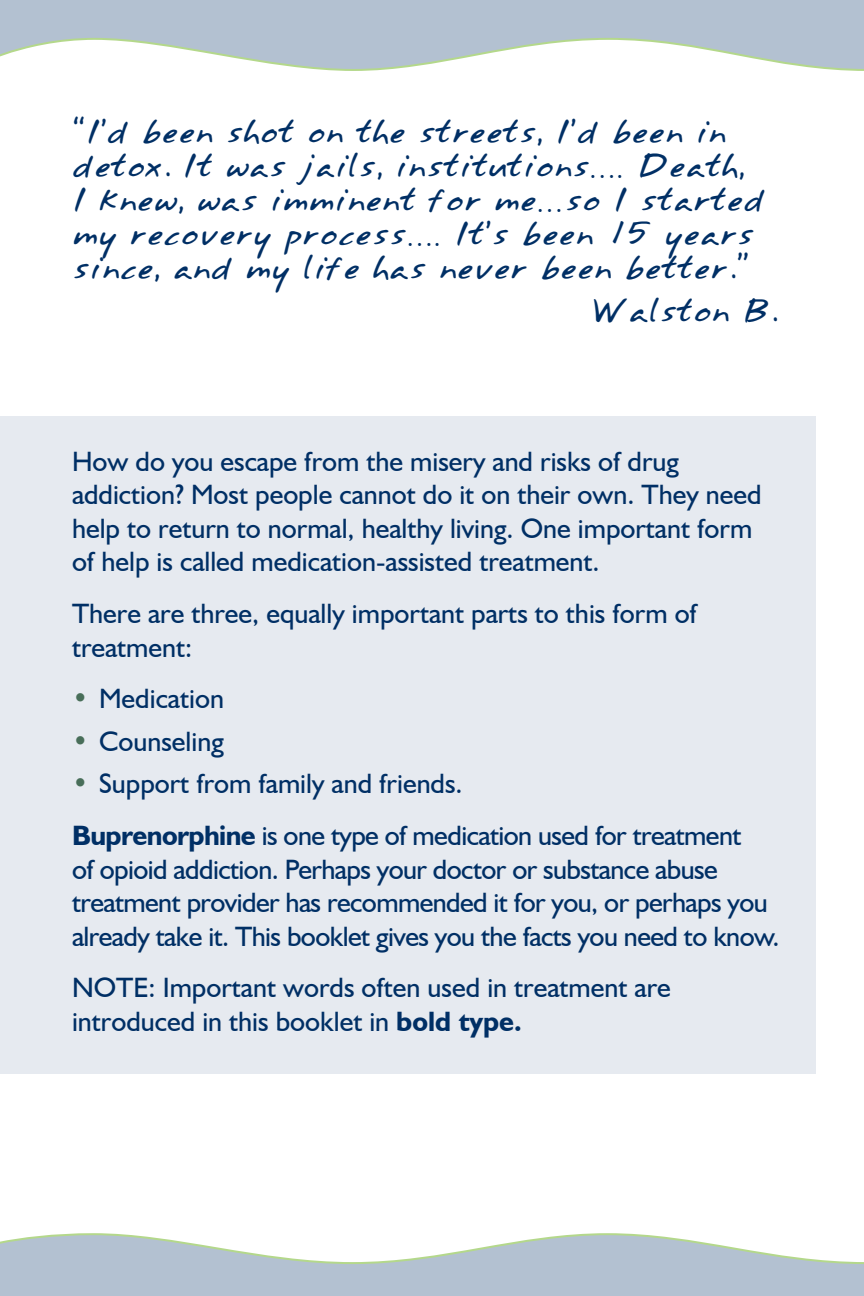
<style>
.page{position:relative;width:864px;height:1296px;background:#fff}
.page>*{position:absolute;margin:0;border:0;box-sizing:border-box;transform-origin:0 0}
.t1{font:28px/33.6px "Humanist 521 BT";color:#002f65}
.t2{font:28px/33.6px "Humanist 521 BT";letter-spacing:-.02em;color:#002f65}
.t3{font:28px/34px "Annifont";color:#002f65}
.s1{font-family:"Humanist 521 BT";font-style:italic}
.s2{font-weight:700;color:#486e59}
.s3{font-weight:700}
</style>
<div class="page">
<svg style="left:0;top:1233px;width:864px;height:63px"></svg>
<svg style="left:0;top:0;width:864px;height:71px"></svg>
<div style="left:0;top:417px;width:815px;height:657px;background:#e6eaf0"></div>
<p class="t3" style="left:72px;top:116px;width:695px">“I’d been shot on the streets, I’d been in detox. It was jails, institutions<span class="s1">….</span> Death, I knew, was imminent for me<span class="s1">…</span>so I started my recovery process<span class="s1">….</span> It’s been 15 years since, and my life has never been better.”</p>
<p class="t3" style="left:590px;top:295px;width:189px">Walston B.</p>
<p class="t1" style="left:72px;top:444px;width:691px">How do you escape from the misery and risks of drug addiction? Most people cannot do it on their own. They need help to return to normal, healthy living. One important form of help is called medication-assisted treatment.</p>
<p class="t1" style="left:72px;top:596px;width:627px">There are three, equally important parts to this form of treatment:</p>
<p class="t1" style="left:72px;top:681px;width:153px"><span class="s2">•</span> Medication</p>
<p class="t1" style="left:72px;top:724px;width:153px"><span class="s2">•</span> Counseling</p>
<p class="t1" style="left:72px;top:766px;width:392px"><span class="s2">•</span> Support from family and friends.</p>
<p class="t2" style="left:72px;top:818px;width:709px"><span class="s3">Buprenorphine</span> is one type of medication used for treatment<br>of opioid addiction. Perhaps your doctor or substance abuse treatment provider has recommended it for you, or perhaps you already take it. This booklet gives you the facts you need to know.</p>
<p class="t1" style="left:72px;top:970px;width:600px">NOTE: Important words often used in treatment are introduced in this booklet in <span class="s3">bold type.</span></p>
</div>
